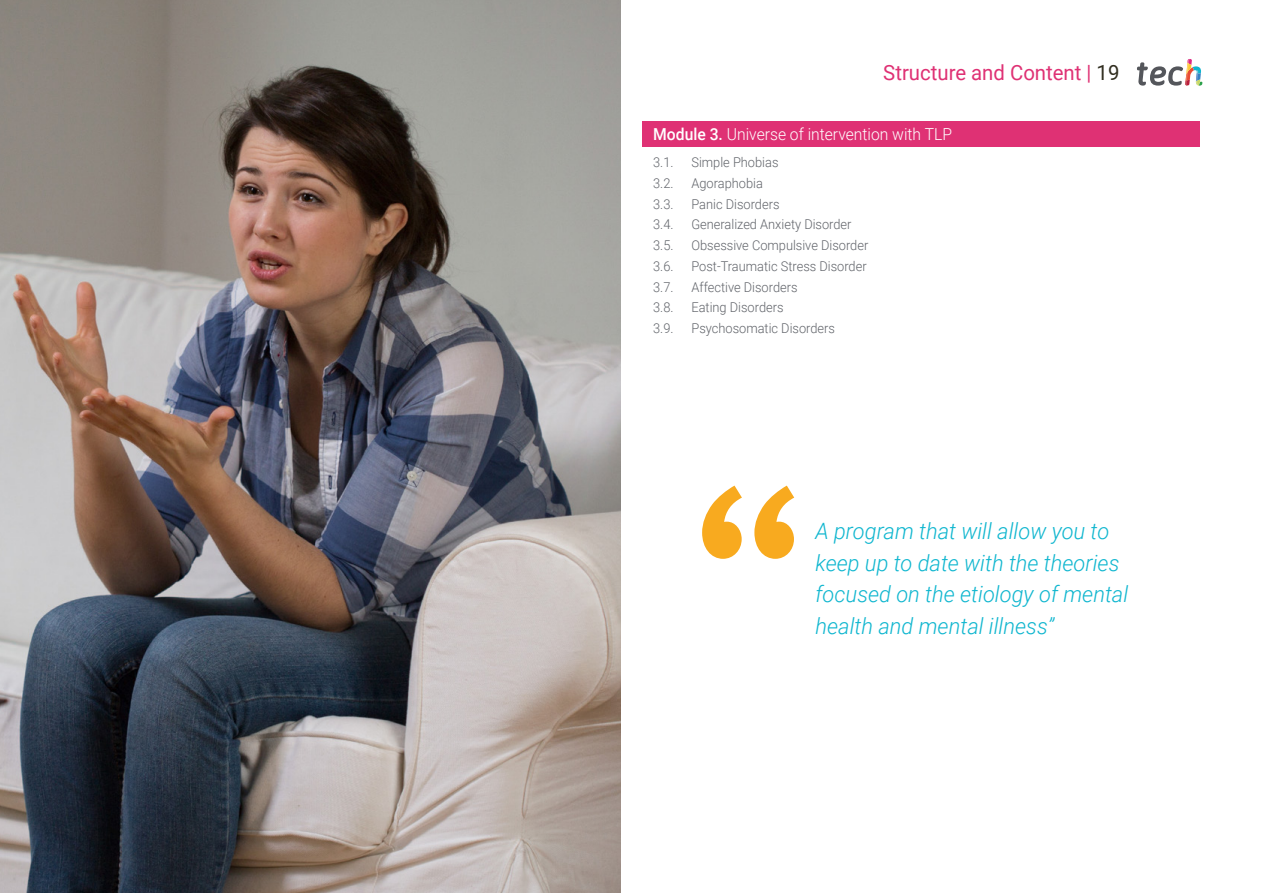
<style>
.page{position:relative;width:1263px;height:893px;background:#fff}
.page>*{position:absolute;margin:0;border:0;box-sizing:border-box;transform-origin:0 0}
.t1{font:italic 300 22.5px/31.5px "Roboto";color:#0fb6cf}
.t2{font:21px "Roboto";color:#df3174}
.t3{font:300 16.5px "Roboto";color:#fff;scale:.95 1}
.t4{font:300 13.5px "Roboto";color:#61646a;scale:.95 1}
.s1{color:#312e20}
.s2{font-weight:500}
</style>
<div class="page">
<div style="left:642px;top:121px;width:557px;height:25px;background:#df3174"></div>
<img style="left:0;top:0;width:621px;height:893px">
<svg style="left:702px;top:486px;width:92px;height:73px"></svg>
<svg style="left:1137px;top:59px;width:65px;height:27px"></svg>
<h2 class="t2" style="left:883px;top:57px;width:238px">Structure and Content | <span class="s1">19</span></h2>
<p class="t3" style="left:653px;top:123px;width:316px"><span class="s2">Module 3.</span> Universe of intervention with TLP</p>
<p class="t4" style="left:653px;top:153px;width:23px">3.1.</p>
<p class="t4" style="left:691px;top:153px;width:93px">Simple Phobias</p>
<p class="t4" style="left:653px;top:174px;width:23px">3.2.</p>
<p class="t4" style="left:691px;top:174px;width:77px">Agoraphobia</p>
<p class="t4" style="left:653px;top:194px;width:23px">3.3.</p>
<p class="t4" style="left:691px;top:194px;width:94px">Panic Disorders</p>
<p class="t4" style="left:653px;top:215px;width:23px">3.4.</p>
<p class="t4" style="left:691px;top:215px;width:170px">Generalized Anxiety Disorder</p>
<p class="t4" style="left:653px;top:236px;width:23px">3.5.</p>
<p class="t4" style="left:691px;top:236px;width:188px">Obsessive Compulsive Disorder</p>
<p class="t4" style="left:653px;top:257px;width:23px">3.6.</p>
<p class="t4" style="left:691px;top:257px;width:186px">Post-Traumatic Stress Disorder</p>
<p class="t4" style="left:653px;top:277px;width:23px">3.7.</p>
<p class="t4" style="left:691px;top:277px;width:113px">Affective Disorders</p>
<p class="t4" style="left:653px;top:298px;width:23px">3.8.</p>
<p class="t4" style="left:691px;top:298px;width:98px">Eating Disorders</p>
<p class="t4" style="left:653px;top:319px;width:23px">3.9.</p>
<p class="t4" style="left:691px;top:319px;width:153px">Psychosomatic Disorders</p>
<h1 class="t1" style="left:815px;top:514px;width:314px">A program that will allow you to keep up to date with the theories focused on the etiology of mental health and mental illness”</h1>
</div>
